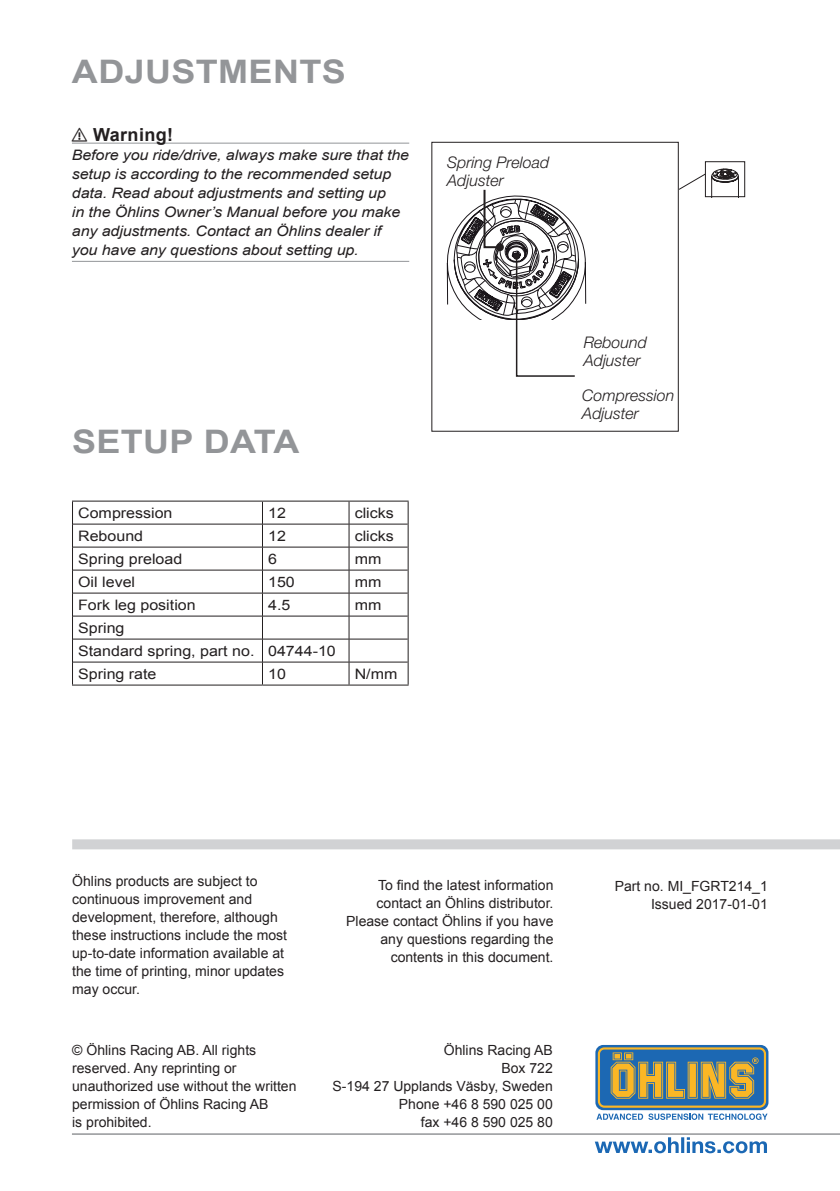
<style>
.page{position:relative;width:840px;height:1191px;background:#fff}
.page>*{position:absolute;margin:0;border:0;box-sizing:border-box;transform-origin:0 0}
._4_Header_Page_heade{font:700 32.4px "Arial";letter-spacing:.01em;color:#939598;scale:1.11 1}
.t1{font:700 18px "Arial";color:#231f20}
.Figure_Text{font:italic 300 16px/18px "Helvetica Neue LT Std";color:#231f20}
._9_Body_Type_Italic{font:italic 14.4px/19px "Arial";letter-spacing:-.005em;color:#231f20;scale:1.11 1}
._6_Body_type{font:14.4px "Arial";color:#231f20;scale:1.11 1}
._12_Back_Öhlins_Cont{font:14px/18px "Arial";color:#231f20;text-align:right}
</style>
<div class="page">
<div style="left:72px;top:839px;width:767px;height:10px;background:#d1d2d4"></div>
<svg style="left:594px;top:1137px;width:172px;height:16px"></svg>
<hr style="left:72px;top:1133px;width:767px;height:1px;background:#939598">
<svg style="left:595px;top:1045px;width:173px;height:65px"></svg>
<svg style="left:597px;top:1047px;width:168px;height:60px;background:#778878"></svg>
<svg style="left:596px;top:1113px;width:46px;height:7px"></svg>
<svg style="left:648px;top:1113px;width:119px;height:7px"></svg>
<hr style="left:72px;top:143px;width:337px;height:1px;background:#939598">
<hr style="left:72px;top:261px;width:337px;height:1px;background:#939598">
<hr style="left:72px;top:500px;width:190px;height:1px;background:#231f20">
<hr style="left:262px;top:500px;width:87px;height:1px;background:#231f20">
<hr style="left:349px;top:500px;width:59px;height:1px;background:#231f20">
<svg style="left:72px;top:501px;width:1px;height:183px"></svg>
<svg style="left:407px;top:501px;width:1px;height:183px"></svg>
<hr style="left:72px;top:684px;width:190px;height:1px;background:#231f20">
<hr style="left:262px;top:684px;width:87px;height:1px;background:#231f20">
<hr style="left:349px;top:684px;width:59px;height:1px;background:#231f20">
<hr style="left:73px;top:524px;width:189px;height:1px;background:#231f20">
<hr style="left:262px;top:524px;width:87px;height:1px;background:#231f20">
<hr style="left:349px;top:524px;width:58px;height:1px;background:#231f20">
<hr style="left:73px;top:547px;width:189px;height:1px;background:#231f20">
<hr style="left:262px;top:547px;width:87px;height:1px;background:#231f20">
<hr style="left:349px;top:547px;width:58px;height:1px;background:#231f20">
<hr style="left:73px;top:570px;width:189px;height:1px;background:#231f20">
<hr style="left:262px;top:570px;width:87px;height:1px;background:#231f20">
<hr style="left:349px;top:570px;width:58px;height:1px;background:#231f20">
<hr style="left:73px;top:593px;width:189px;height:1px;background:#231f20">
<hr style="left:262px;top:593px;width:87px;height:1px;background:#231f20">
<hr style="left:349px;top:593px;width:58px;height:1px;background:#231f20">
<hr style="left:73px;top:616px;width:189px;height:1px;background:#231f20">
<hr style="left:262px;top:616px;width:87px;height:1px;background:#231f20">
<hr style="left:349px;top:616px;width:58px;height:1px;background:#231f20">
<hr style="left:73px;top:639px;width:189px;height:1px;background:#231f20">
<hr style="left:262px;top:639px;width:87px;height:1px;background:#231f20">
<hr style="left:349px;top:639px;width:58px;height:1px;background:#231f20">
<hr style="left:73px;top:661px;width:189px;height:1px;background:#231f20">
<hr style="left:262px;top:661px;width:87px;height:1px;background:#231f20">
<svg style="left:262px;top:501px;width:1px;height:183px"></svg>
<hr style="left:349px;top:661px;width:58px;height:1px;background:#231f20">
<svg style="left:348px;top:501px;width:1px;height:183px"></svg>
<div style="left:704px;top:161px;width:40px;height:36px;border:1px solid #231f20"></div>
<svg style="left:446px;top:189px;width:139px;height:188px"></svg>
<div style="left:431px;top:142px;width:247px;height:290px;border:1px solid #231f20"></div>
<svg style="left:677px;top:168px;width:64px;height:30px"></svg>
<p class="_4_Header_Page_heade" style="left:72px;top:50px;width:248px">ADJUSTMENTS</p>
<p class="t1" style="left:72px;top:123px;width:47px">⚠ WARNING!</p>
<p class="_9_Body_Type_Italic" style="left:72px;top:146px;width:305px">Before you ride/drive, always make sure that the setup is according to the recommended setup data. Read about adjustments and setting up<br>in the Öhlins Owner’s Manual before you make any adjustments. Contact an Öhlins dealer if you have any questions about setting up.</p>
<p class="_4_Header_Page_heade" style="left:72px;top:420px;width:206px">SETUP DATA</p>
<p class="_6_Body_type" style="left:78px;top:504px;width:86px">Compression</p>
<p class="_6_Body_type" style="left:268px;top:504px;width:18px">12</p>
<p class="_6_Body_type" style="left:354px;top:504px;width:37px">clicks</p>
<p class="_6_Body_type" style="left:78px;top:527px;width:60px">Rebound</p>
<p class="_6_Body_type" style="left:268px;top:527px;width:18px">12</p>
<p class="_6_Body_type" style="left:354px;top:527px;width:37px">clicks</p>
<p class="_6_Body_type" style="left:78px;top:550px;width:95px">Spring preload</p>
<p class="_6_Body_type" style="left:268px;top:550px;width:10px">6</p>
<p class="_6_Body_type" style="left:354px;top:550px;width:26px">mm</p>
<p class="_6_Body_type" style="left:78px;top:573px;width:53px">Oil level</p>
<p class="_6_Body_type" style="left:268px;top:573px;width:26px">150</p>
<p class="_6_Body_type" style="left:354px;top:573px;width:26px">mm</p>
<p class="_6_Body_type" style="left:78px;top:596px;width:107px">Fork leg position</p>
<p class="_6_Body_type" style="left:268px;top:596px;width:22px">4.5</p>
<p class="_6_Body_type" style="left:354px;top:596px;width:26px">mm</p>
<p class="_6_Body_type" style="left:78px;top:619px;width:43px">Spring</p>
<p class="_6_Body_type" style="left:78px;top:642px;width:160px">Standard spring, part no.</p>
<p class="_6_Body_type" style="left:268px;top:642px;width:62px">04744-10</p>
<p class="_6_Body_type" style="left:78px;top:665px;width:72px">Spring rate</p>
<p class="_6_Body_type" style="left:268px;top:665px;width:18px">10</p>
<p class="_6_Body_type" style="left:354px;top:665px;width:40px">N/mm</p>
<p class="Figure_Text" style="left:447px;top:153px;width:103px">Spring Preload<br>Adjuster</p>
<p class="Figure_Text" style="left:583px;top:333px;width:65px">Rebound<br>Adjuster</p>
<p class="Figure_Text" style="left:582px;top:386px;width:93px">Compression<br>Adjuster</p>
<p class="_12_Back_Öhlins_Cont" style="left:72px;top:871px;width:216px;text-align:left">Öhlins products are subject to continuous improvement and development, therefore, although these instructions include the most up-to-date information available at the time of printing, minor updates may occur.</p>
<p class="_12_Back_Öhlins_Cont" style="left:346px;top:876px;width:209px">To find the latest information contact an Öhlins distributor.<br>Please contact Öhlins if you have any questions regarding the contents in this document.</p>
<p class="_12_Back_Öhlins_Cont" style="left:72px;top:1041px;width:226px;text-align:left">© Öhlins Racing AB. All rights reserved. Any reprinting or unauthorized use without the written permission of Öhlins Racing AB<br>is prohibited.</p>
<p class="_12_Back_Öhlins_Cont" style="left:332px;top:1041px;width:221px">Öhlins Racing AB<br>Box 722<br>S-194 27 Upplands Väsby, Sweden<br>Phone +46 8 590 025 00<br>fax +46 8 590 025 80</p>
<p class="_12_Back_Öhlins_Cont" style="left:614px;top:877px;width:155px">Part no. MI_FGRT214_1</p>
<p class="_12_Back_Öhlins_Cont" style="left:650px;top:895px;width:118px">Issued 2017-01-01</p>
</div>
